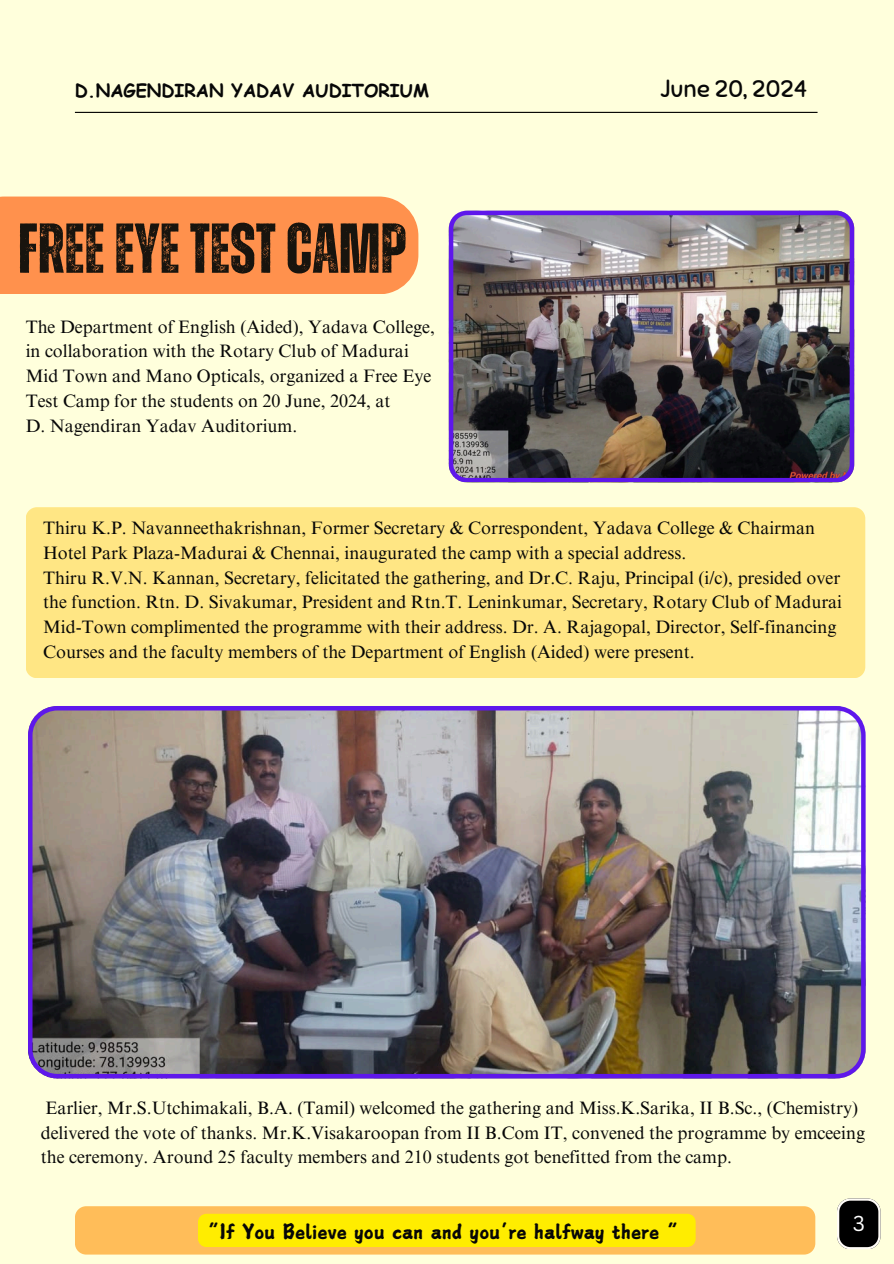
<style>
.page{position:relative;width:894px;height:1264px;background:#fff}
.page>*{position:absolute;margin:0;border:0;box-sizing:border-box;transform-origin:0 0}
.t1{font:700 70.5px "Zuume Rough";color:#18140e}
.t2{font:24px "Canva Travelers Dragon Latin";color:#070707}
.t3{font:24px "Sniglet";color:#070707}
.t4{font:21px "Canva Sans";color:#fff}
.t5{font:18px/24.8px "Times NRMT Pro";color:#070707}
.t6{font:700 18px "Comic Sans MS";color:#070707}
</style>
<div class="page">
<div style="left:0;top:0;width:893px;height:1263px;background:#ffffdc"></div>
<img style="left:28px;top:706px;width:837px;height:372px">
<img style="left:448px;top:211px;width:405px;height:271px">
<div style="left:0;top:196px;width:418px;height:98px;background:#ff914d"></div>
<hr style="left:75px;top:112px;width:742px;height:1px;background:#000">
<div style="left:26px;top:507px;width:839px;height:171px;background:#ffe684;border-radius:11px"></div>
<div style="left:75px;top:1206px;width:740px;height:48px;background:#ffbd59;border-radius:11px"></div>
<svg style="left:837px;top:1198px;width:43px;height:50px;background:#32322f"></svg>
<div style="left:198px;top:1213px;width:497px;height:33px;background:#ffed00"></div>
<p class="t6" style="left:75px;top:77px;width:355px">D.NAGENDIRAN YADAV AUDITORIUM</p>
<p class="t3" style="left:660px;top:75px;width:148px">June 20, 2024</p>
<p class="t1" style="left:18px;top:216px;width:390px">FREEEYETESTCAMP</p>
<h1 class="t5" style="left:26px;top:316px;width:410px">The Department of English (Aided), Yadava College,</h1>
<p class="t5" style="left:26px;top:341px;width:407px">in collaboration with the Rotary Club of Madurai<br>Mid Town and Mano Opticals, organized a Free Eye<br>Test Camp for the students on 20 June, 2024, at</p>
<p class="t5" style="left:26px;top:415px;width:273px">D. Nagendiran Yadav Auditorium.</p>
<p class="t5" style="left:43px;top:518px;width:773px">Thiru K.P. Navanneethakrishnan, Former Secretary &amp; Correspondent, Yadava College &amp; Chairman<br>Hotel Park Plaza-Madurai &amp; Chennai, inaugurated the camp with a special address.</p>
<p class="t5" style="left:43px;top:567px;width:800px">Thiru R.V.N. Kannan, Secretary, felicitated the gathering, and Dr.C. Raju, Principal (i/c), presided over the function. Rtn. D. Sivakumar, President and Rtn.T. Leninkumar, Secretary, Rotary Club of Madurai Mid-Town complimented the programme with their address. Dr. A. Rajagopal, Director, Self-financing Courses and the faculty members of the Department of English (Aided) were present.</p>
<h2 class="t5" style="left:41px;top:1097px;width:825px">Earlier, Mr.S.Utchimakali, B.A. (Tamil) welcomed the gathering and Miss.K.Sarika, II B.Sc., (Chemistry) delivered the vote of thanks. Mr.K.Visakaroopan from II B.Com IT, convened the programme by emceeing the ceremony. Around 25 faculty members and 210 students got benefitted from the camp.</h2>
<p class="t2" style="left:207px;top:1217px;width:472px">“If You Believe you can and you’re halfway there “</p>
<p class="t4" style="left:852px;top:1208px;width:14px">3</p>
</div>
